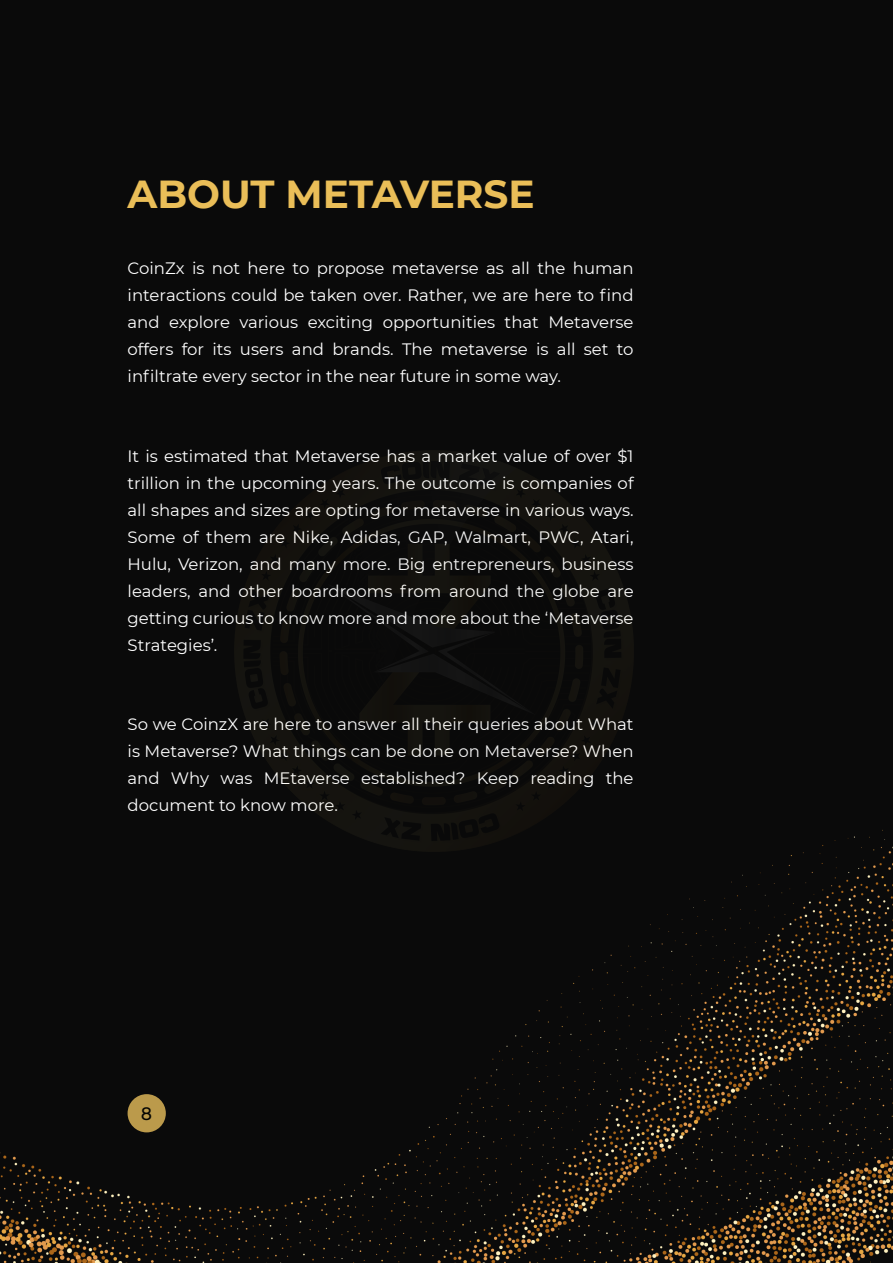
<style>
.page{position:relative;width:893px;height:1263px;background:#fff}
.page>*{position:absolute;margin:0;border:0;box-sizing:border-box;transform-origin:0 0}
.Body_Text_White{font:700 39px "Montserrat";color:#eabe58}
.Body_Text_White-2{font:18px "Rubik";color:#040503}
.Body_Text_White-3{font:16.5px/27px "Montserrat";color:#fff;text-align:justify}
</style>
<div class="page">
<div style="left:0;top:1px;width:893px;height:1262px;background:#0a0a0a"></div>
<div style="left:128px;top:1094px;width:38px;height:38px;background:#bb9a4b;border-radius:50%"></div>
<img style="left:234px;top:450px;width:400px;height:401px">
<p class="Body_Text_White" style="left:128px;top:166px;width:408px">ABOUT METAVERSE</p>
<p class="Body_Text_White-3" style="left:128px;top:254px;width:507px">CoinZx is not here to propose metaverse as all the human interactions could be taken over. Rather, we are here to find and explore various exciting opportunities that Metaverse offers for its users and brands. The metaverse is all set to infiltrate every sector in the near future in some way.</p>
<p class="Body_Text_White-3" style="left:128px;top:442px;width:508px">It is estimated that Metaverse has a market value of over $1 trillion in the upcoming years. The outcome is companies of all shapes and sizes are opting for metaverse in various ways.<br>Some of them are Nike, Adidas, GAP, Walmart, PWC, Atari, Hulu, Verizon, and many more. Big entrepreneurs, business leaders, and other boardrooms from around the globe are getting curious to know more and more about the ‘Metaverse Strategies’.</p>
<p class="Body_Text_White-3" style="left:128px;top:710px;width:508px">So we CoinzX are here to answer all their queries about What is Metaverse? What things can be done on Metaverse? When and Why was MEtaverse established? Keep reading the document to know more.</p>
<p class="Body_Text_White-2" style="left:141px;top:1104px;width:13px">8</p>
</div>
